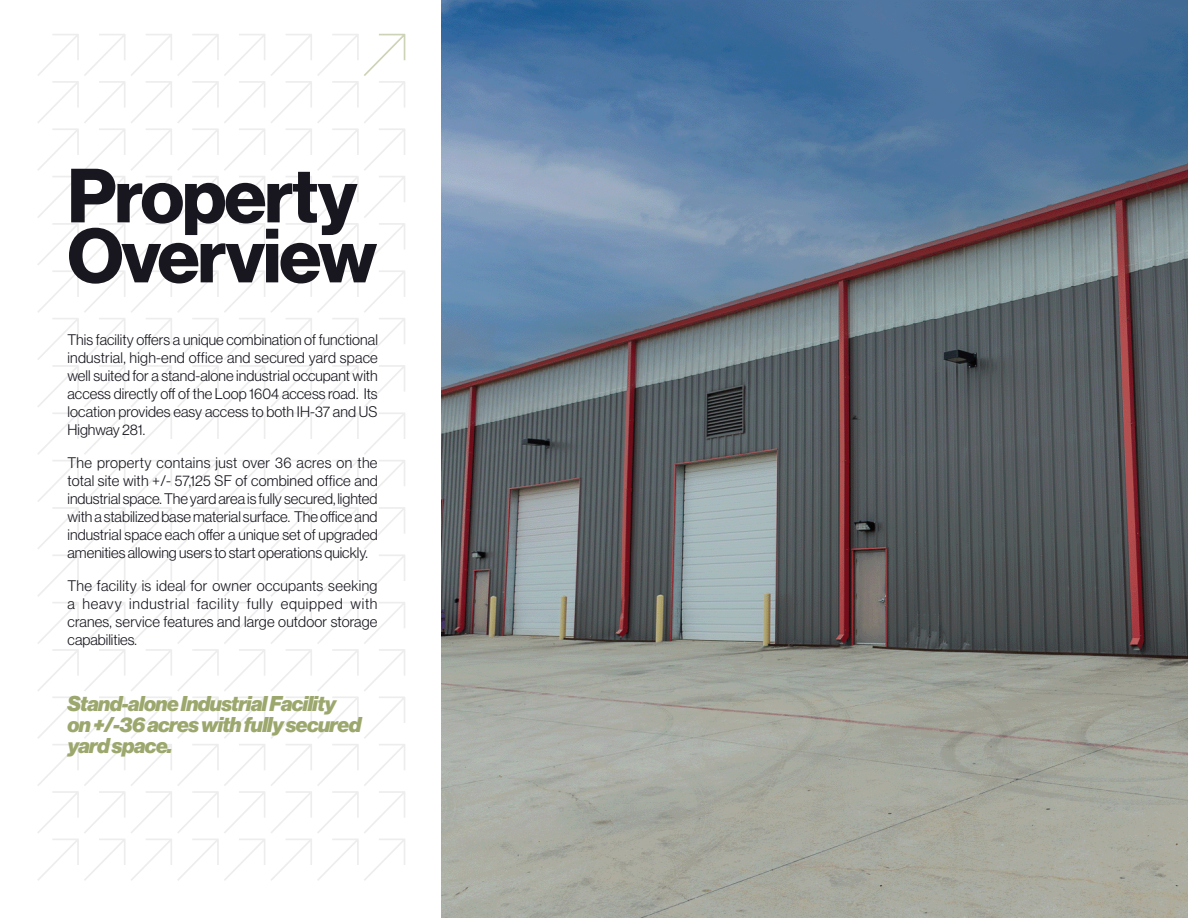
<style>
.page{position:relative;width:1188px;height:918px;background:#fff}
.page>*{position:absolute;margin:0;border:0;box-sizing:border-box;transform-origin:0 0}
.t1{font:75px/60px "N Haas Grotesk DS Pro 75 Bd";letter-spacing:-.025em;color:#18171f}
.t2{font:21px/21px "N Haas Grotesk DS Pro 96 Blk It";letter-spacing:-.025em;color:#9ba76d}
.t3{font:15px/18px "N Haas Grotesk DS Pro 45 Lt";color:#18171f;text-align:justify}
</style>
<div class="page">
<svg style="left:37px;top:34px;width:368px;height:847px"></svg>
<svg style="left:364px;top:34px;width:41px;height:42px"></svg>
<img style="left:441px;top:0;width:747px;height:918px">
<h1 class="t1" style="left:68px;top:167px;width:311px">Property<br>Overview</h1>
<p class="t3" style="left:68px;top:331px;width:312px">This facility offers a unique combination of functional industrial, high-end office and secured yard space well suited for a stand-alone industrial occupant with access directly off of the Loop 1604 access road. Its location provides easy access to both IH-37 and US Highway 281.</p>
<p class="t3" style="left:68px;top:454px;width:312px">The property contains just over 36 acres on the total site with +/- 57,125 SF of combined office and industrial space. The yard area is fully secured, lighted with a stabilized base material surface. The office and industrial space each offer a unique set of upgraded amenities allowing users to start operations quickly.</p>
<p class="t3" style="left:68px;top:577px;width:312px">The facility is ideal for owner occupants seeking a heavy industrial facility fully equipped with cranes, service features and large outdoor storage capabilities.</p>
<h2 class="t2" style="left:68px;top:694px;width:295px">Stand-alone Industrial Facility on +/-36 acres with fully secured yard space.</h2>
</div>
